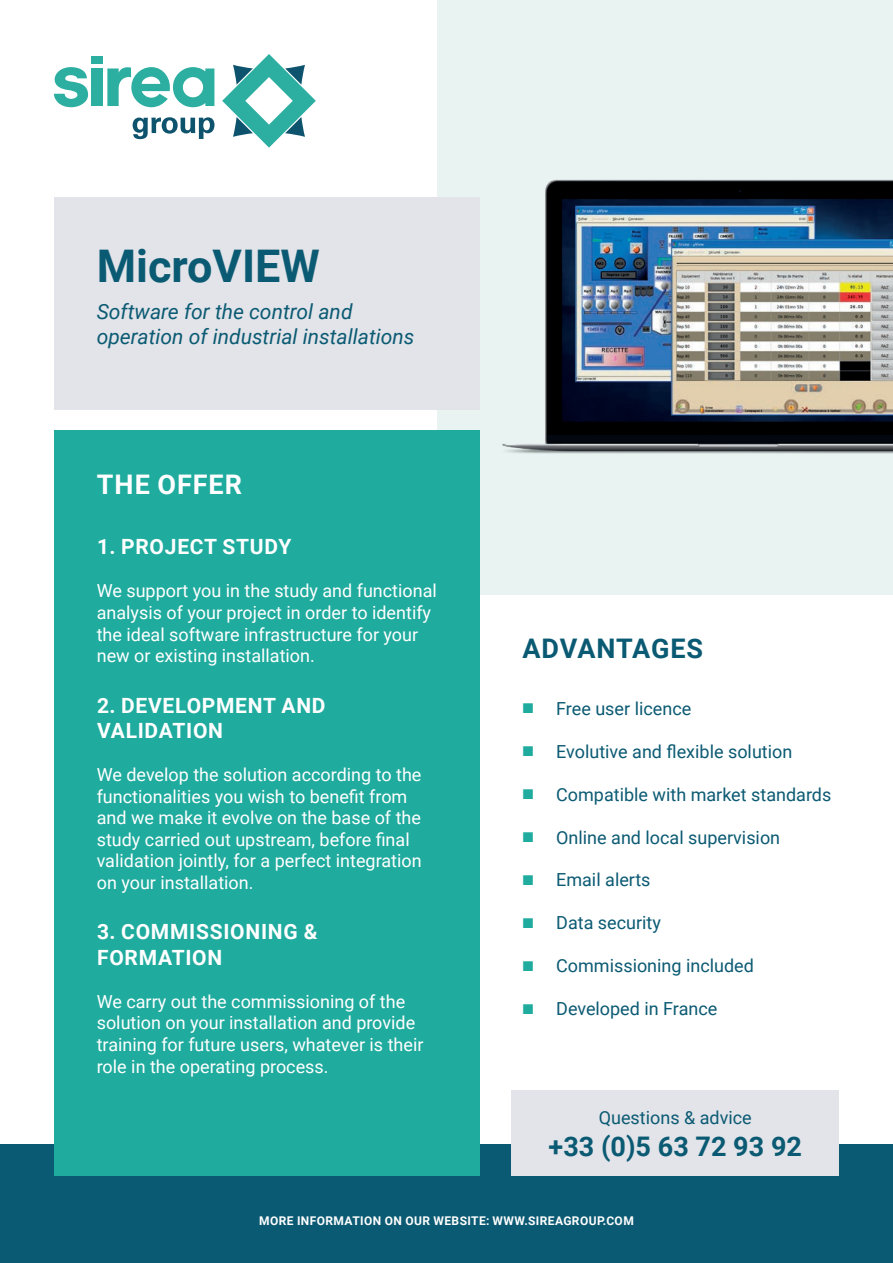
<style>
.page{position:relative;width:893px;height:1263px;background:#fff}
.page>*{position:absolute;margin:0;border:0;box-sizing:border-box;transform-origin:0 0}
.t1{font:700 45px "Roboto";color:#0b5a73}
.t2{font:700 27px "Roboto";letter-spacing:.01em;color:#0b5a73}
.t3{font:700 27px "Roboto";letter-spacing:.035em;color:#fff}
.t4{font:700 21px/25.2px "Roboto";letter-spacing:.035em;color:#fff}
.t5{font:italic 21px/25.2px "Roboto";color:#0b5a73}
.t6{font:18px/21.6px "Roboto";color:#fff}
.t7{font:18px "Roboto";color:#0b5a73}
.t8{font:700 12px "Roboto";letter-spacing:.035em;color:#fff}
.s1{font-family:"Arial";font-weight:700;font-size:21px;color:#1fab9e}
</style>
<div class="page">
<div style="left:437px;top:0;width:456px;height:595px;background:#e9f4f2"></div>
<div style="left:0;top:1144px;width:893px;height:119px;background:#0b5a73"></div>
<div style="left:54px;top:431px;width:425px;height:745px;background:#1fab9e"></div>
<svg style="left:54px;top:67px;width:34px;height:40px"></svg>
<div style="left:91px;top:68px;width:12px;height:38px;background:#2caea1"></div>
<div style="left:91px;top:56px;width:12px;height:8px;background:#2caea1"></div>
<svg style="left:107px;top:67px;width:107px;height:40px"></svg>
<svg style="left:222px;top:54px;width:94px;height:94px"></svg>
<svg style="left:133px;top:117px;width:81px;height:22px"></svg>
<div style="left:54px;top:197px;width:425px;height:212px;background:#e2e4e9"></div>
<div style="left:512px;top:1091px;width:327px;height:85px;background:#e2e4e9"></div>
<img style="left:479px;top:179px;width:414px;height:308px">
<h1 class="t1" style="left:97px;top:234px;width:225px">MicroVIEW</h1>
<p class="t5" style="left:97px;top:298px;width:319px">Software for the control and operation of industrial installations</p>
<h2 class="t3" style="left:97px;top:465px;width:147px">THE OFFER</h2>
<p class="t4" style="left:97px;top:533px;width:196px">1. PROJECT STUDY</p>
<p class="t6" style="left:97px;top:579px;width:342px">We support you in the study and functional analysis of your project in order to identify the ideal software infrastructure for your new or existing installation.</p>
<p class="t4" style="left:97px;top:692px;width:230px">2. DEVELOPMENT AND<br>VALIDATION</p>
<p class="t6" style="left:97px;top:763px;width:326px">We develop the solution according to the functionalities you wish to benefit from and we make it evolve on the base of the study carried out upstream, before final validation jointly, for a perfect integration on your installation.</p>
<p class="t4" style="left:97px;top:918px;width:222px">3. COMMISSIONING &amp;<br>FORMATION</p>
<p class="t6" style="left:97px;top:990px;width:328px">We carry out the commissioning of the solution on your installation and provide training for future users, whatever is their role in the operating process.</p>
<h2 class="t2" style="left:522px;top:629px;width:182px">ADVANTAGES</h2>
<p class="t7" style="left:522px;top:696px;width:171px"><span class="s1">■</span> Free user licence</p>
<p class="t7" style="left:522px;top:739px;width:272px"><span class="s1">■</span> Evolutive and flexible solution</p>
<p class="t7" style="left:522px;top:782px;width:311px"><span class="s1">■</span> Compatible with market standards</p>
<p class="t7" style="left:522px;top:824px;width:260px"><span class="s1">■</span> Online and local supervision</p>
<p class="t7" style="left:522px;top:867px;width:130px"><span class="s1">■</span> Email alerts</p>
<p class="t7" style="left:522px;top:910px;width:140px"><span class="s1">■</span> Data security</p>
<p class="t7" style="left:522px;top:953px;width:233px"><span class="s1">■</span> Commissioning included</p>
<p class="t7" style="left:522px;top:996px;width:197px"><span class="s1">■</span> Developed in France</p>
<p class="t7" style="left:599px;top:1105px;width:154px">Questions &amp; advice</p>
<h2 class="t2" style="left:549px;top:1128px;width:255px">+33 (0)5 63 72 93 92</h2>
<p class="t8" style="left:259px;top:1212px;width:376px">MORE INFORMATION ON OUR WEBSITE: WWW.SIREAGROUP.COM</p>
</div>
